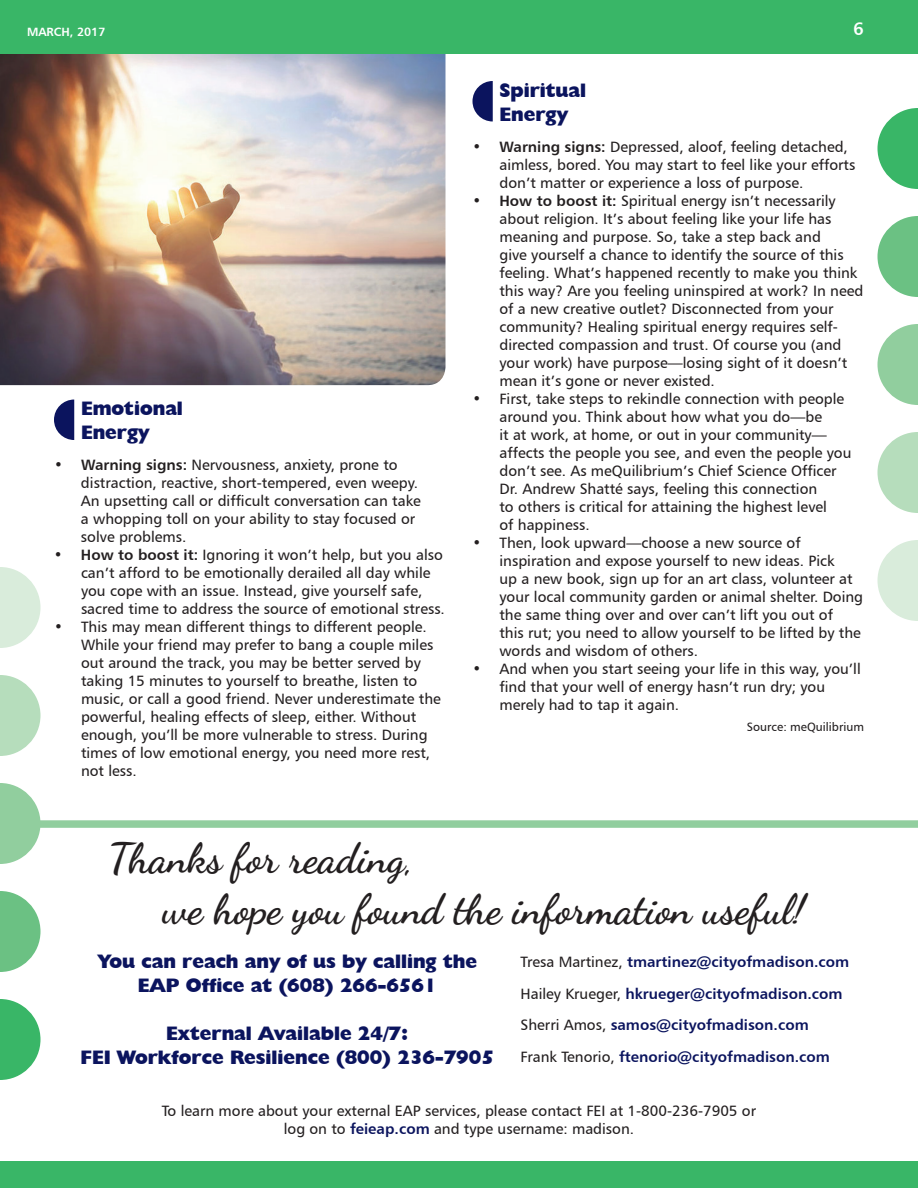
<style>
.page{position:relative;width:918px;height:1188px;background:#fff}
.page>*{position:absolute;margin:0;border:0;box-sizing:border-box;transform-origin:0 0}
.t1{font:700 42px/50.4px "Dancing Script";color:#231f20}
.t2{font:800 19.5px/24px "Humanist 521 BT";color:#0b145e;text-align:center}
.t3{font:18px "Humanist 777 BT Bold B";color:#fff}
.t4{font:15px/18px "Humanist 777 BT Roman B";color:#231f20}
.t5{font:15px/31.5px "Humanist 777 BT Bold B";color:#0b145e}
.t6{font:12px "Humanist 777 BT Roman B";color:#231f20}
.t7{font:12px "Humanist 777 BT Bold B";color:#fff}
.s1{font-family:"Humanist 777 BT Bold B"}
.s2{font-family:"Humanist 777 BT Roman B";color:#231f20}
.s3{font-family:"Humanist 777 BT Bold B";color:#0b145e}
</style>
<div class="page">
<div style="left:0;top:0;width:918px;height:54px;background:#39b667"></div>
<div style="left:0;top:1161px;width:918px;height:27px;background:#39b667"></div>
<svg style="left:878px;top:108px;width:40px;height:81px"></svg>
<svg style="left:878px;top:216px;width:40px;height:81px"></svg>
<svg style="left:878px;top:324px;width:40px;height:81px"></svg>
<svg style="left:878px;top:432px;width:40px;height:81px"></svg>
<svg style="left:878px;top:540px;width:40px;height:81px"></svg>
<svg style="left:0;top:999px;width:40px;height:81px"></svg>
<svg style="left:0;top:891px;width:40px;height:81px"></svg>
<svg style="left:0;top:783px;width:40px;height:81px"></svg>
<svg style="left:0;top:675px;width:40px;height:81px"></svg>
<svg style="left:0;top:567px;width:40px;height:81px"></svg>
<div style="left:0;top:820px;width:918px;height:8px;background:#91ce9e"></div>
<svg style="left:54px;top:400px;width:20px;height:40px"></svg>
<svg style="left:472px;top:81px;width:21px;height:41px"></svg>
<img style="left:0;top:54px;width:446px;height:331px">
<p class="t7" style="left:27px;top:24px;width:80px">MARCH, 2017</p>
<p class="t3" style="left:853px;top:18px;width:12px">6</p>
<h2 class="t2" style="left:81px;top:396px;width:104px;text-align:left">Emotional<br>Energy</h2>
<p class="t4" style="left:81px;top:456px;width:341px;text-indent:-27px"><span class="s1">• Warning signs:</span> Nervousness, anxiety, prone to distraction, reactive, short-tempered, even weepy.<br>An upsetting call or difficult conversation can take a whopping toll on your ability to stay focused or solve problems.</p>
<p class="t4" style="left:81px;top:546px;width:365px;text-indent:-27px"><span class="s1">• How to boost it:</span> Ignoring it won’t help, but you also can’t afford to be emotionally derailed all day while you cope with an issue. Instead, give yourself safe, sacred time to address the source of emotional stress.</p>
<p class="t4" style="left:81px;top:618px;width:361px;text-indent:-27px">• This may mean different things to different people.<br>While your friend may prefer to bang a couple miles out around the track, you may be better served by taking 15 minutes to yourself to breathe, listen to music, or call a good friend. Never underestimate the powerful, healing effects of sleep, either. Without enough, you’ll be more vulnerable to stress. During times of low emotional energy, you need more rest, not less.</p>
<h2 class="t2" style="left:500px;top:78px;width:88px;text-align:left">Spiritual<br>Energy</h2>
<p class="t4" style="left:500px;top:137px;width:357px;text-indent:-27px"><span class="s1">• Warning signs:</span> Depressed, aloof, feeling detached, aimless, bored. You may start to feel like your efforts don’t matter or experience a loss of purpose.</p>
<p class="t4" style="left:500px;top:191px;width:365px;text-indent:-27px"><span class="s1">• How to boost it:</span> Spiritual energy isn’t necessarily about religion. It’s about feeling like your life has meaning and purpose. So, take a step back and<br>give yourself a chance to identify the source of this feeling. What’s happened recently to make you think this way? Are you feeling uninspired at work? In need of a new creative outlet? Disconnected from your community? Healing spiritual energy requires self&shy;directed compassion and trust. Of course you (and your work) have purpose—losing sight of it doesn’t mean it’s gone or never existed.</p>
<p class="t4" style="left:500px;top:389px;width:354px;text-indent:-27px">• First, take steps to rekindle connection with people around you. Think about how what you do—be<br>it at work, at home, or out in your community— affects the people you see, and even the people you don’t see. As meQuilibrium’s Chief Science Officer Dr. Andrew Shatté says, feeling this connection<br>to others is critical for attaining the highest level<br>of happiness.</p>
<p class="t4" style="left:500px;top:533px;width:365px;text-indent:-27px">• Then, look upward—choose a new source of inspiration and expose yourself to new ideas. Pick<br>up a new book, sign up for an art class, volunteer at your local community garden or animal shelter. Doing the same thing over and over can’t lift you out of<br>this rut; you need to allow yourself to be lifted by the words and wisdom of others.</p>
<p class="t4" style="left:500px;top:659px;width:363px;text-indent:-27px">• And when you start seeing your life in this way, you’ll find that your well of energy hasn’t run dry; you merely had to tap it again.</p>
<p class="t6" style="left:747px;top:719px;width:119px">Source: meQuilibrium</p>
<h1 class="t1" style="left:162px;top:833px;width:645px;text-indent:-54px">Thanks for reading,<br>we hope you found the information useful!</h1>
<h2 class="t2" style="left:98px;top:949px;width:381px">You can reach any of us by calling the<br>EAP Office at (608) 266-6561</h2>
<h2 class="t2" style="left:80px;top:1021px;width:415px">External Available 24/7:<br>FEI Workforce Resilience (800) 236-7905</h2>
<p class="t5" style="left:521px;top:946px;width:330px"><span class="s2">Tresa Martinez,</span> tmartinez@cityofmadison.com <span class="s2">Hailey Krueger,</span> hkrueger@cityofmadison.com <span class="s2">Sherri Amos,</span> samos@cityofmadison.com<br><span class="s2">Frank Tenorio,</span> ftenorio@cityofmadison.com</p>
<p class="t4" style="left:162px;top:1102px;width:596px;text-align:center">To learn more about your external EAP services, please contact FEI at 1-800-236-7905 or log on to <span class="s3">feieap.com</span> and type username: madison.</p>
</div>
